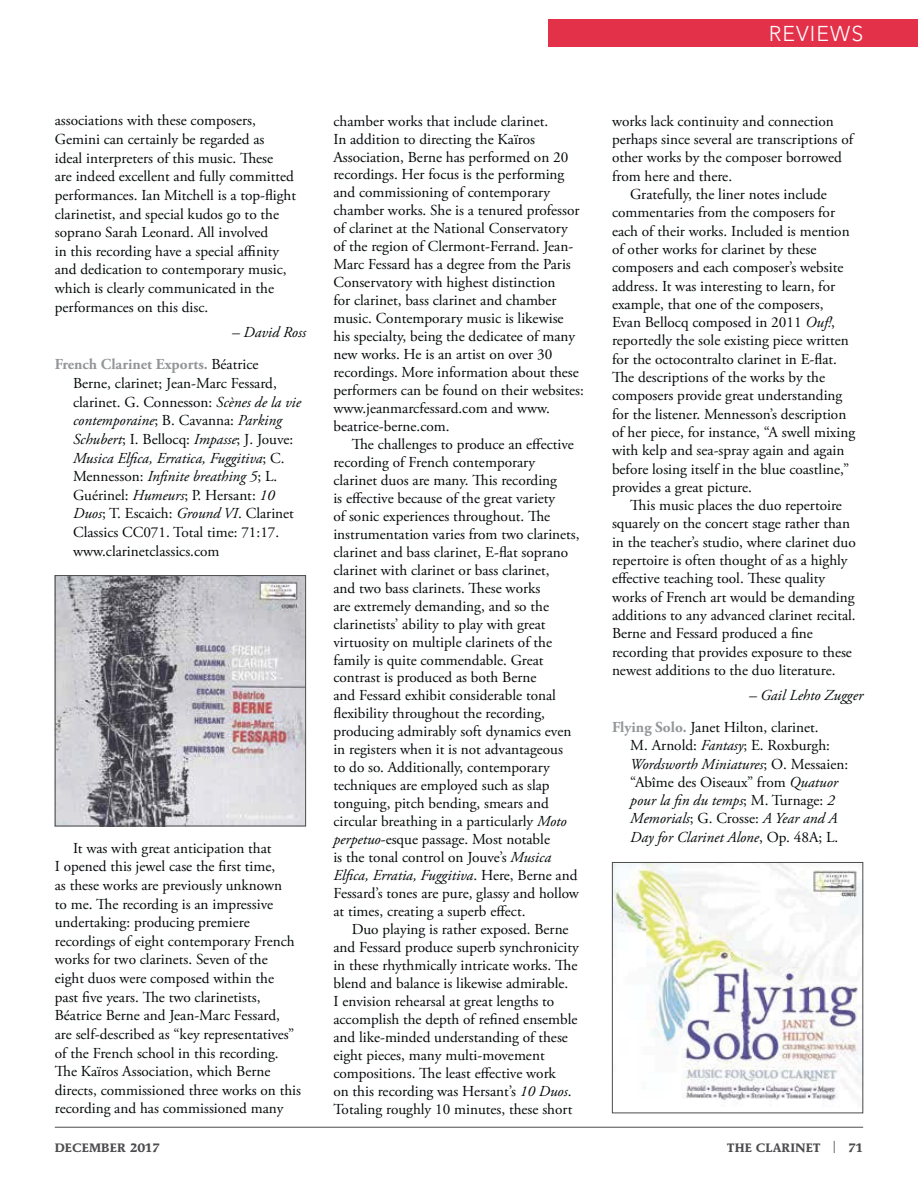
<style>
.page{position:relative;width:918px;height:1188px;background:#fff}
.page>*{position:absolute;margin:0;border:0;box-sizing:border-box;transform-origin:0 0}
.t1{font:300 21.3px "Avenir";letter-spacing:.05em;color:#fff}
.t2{font:15.15px/18px "Adobe Garamond Pro";color:#040809}
.t3{font:italic 15.15px/18.3px "Adobe Garamond Pro";color:#040809}
.t4{font:700 15.15px/32.2px "Adobe Garamond Pro";color:#939698}
.t5{font:700 12.15px "AT Mendoza Roman";color:#4d4d4f}
.s1{font-weight:400;font-style:italic;color:#040809}
.s2{font-weight:400;color:#040809}
.s3{font-style:italic}
.s4{font-weight:700;color:#939698}
.s5{font-style:normal}
</style>
<div class="page">
<hr style="left:55px;top:1127px;width:808px;height:1px;background:#4d4d4f">
<div style="left:548px;top:19px;width:370px;height:27px;background:#e4314a"></div>
<img style="left:57px;top:577px;width:247px;height:247px">
<div style="left:55px;top:575px;width:251px;height:251px;border:1px solid #4d4d4f"></div>
<img style="left:614px;top:864px;width:247px;height:237px">
<div style="left:612px;top:862px;width:251px;height:251px;border:1px solid #4d4d4f"></div>
<h1 class="t1" style="left:769px;top:24px;width:96px">REVIEWS</h1>
<p class="t2" style="left:55px;top:113px;width:243px;line-height:18.6px">associations with these composers, Gemini can certainly be regarded as<br>ideal interpreters of this music. These<br>are indeed excellent and fully committed performances. Ian Mitchell is a top-flight clarinetist, and special kudos go to the soprano Sarah Leonard. All involved<br>in this recording have a special affinity and dedication to contemporary music, which is clearly communicated in the performances on this disc.</p>
<p class="t4" style="left:55px;top:316px;width:253px;text-indent:177px"><span class="s1">– David Ross<br></span>French Clarinet Exports. <span class="s2">Béatrice</span></p>
<p class="t2" style="left:73px;top:375px;width:229px;line-height:18.6px">Berne, clarinet; Jean-Marc Fessard, clarinet. G. Connesson: <span class="s3">Scènes de la vie contemporaine</span>; B. Cavanna: <span class="s3">Parking Schubert</span>; I. Bellocq: <span class="s3">Impasse</span>; J. Jouve:<br><span class="s3">Musica Elfica, Erratica, Fuggitiva</span>; C.<br>Mennesson: <span class="s3">Infinite breathing 5</span>; L.<br>Guérinel: <span class="s3">Humeurs</span>; P. Hersant: <span class="s3">10<br>Duos</span>; T. Escaich: <span class="s3">Ground VI</span>. Clarinet Classics CC071. Total time: 71:17. www.clarinetclassics.com</p>
<p class="t2" style="left:55px;top:840px;width:248px;line-height:18.6px;text-indent:18px">It was with great anticipation that<br>I opened this jewel case the first time,<br>as these works are previously unknown<br>to me. The recording is an impressive undertaking: producing premiere recordings of eight contemporary French works for two clarinets. Seven of the<br>eight duos were composed within the past five years. The two clarinetists, Béatrice Berne and Jean-Marc Fessard,<br>are self-described as “key representatives” of the French school in this recording.<br>The Kaïros Association, which Berne directs, commissioned three works on this recording and has commissioned many</p>
<p class="t2" style="left:333px;top:113px;width:252px">chamber works that include clarinet.<br>In addition to directing the Kaïros Association, Berne has performed on 20 recordings. Her focus is the performing and commissioning of contemporary chamber works. She is a tenured professor of clarinet at the National Conservatory<br>of the region of Clermont-Ferrand. Jean-Marc Fessard has a degree from the Paris Conservatory with highest distinction<br>for clarinet, bass clarinet and chamber music. Contemporary music is likewise his specialty, being the dedicatee of many new works. He is an artist on over 30 recordings. More information about these performers can be found on their websites: www.jeanmarcfessard.com and www. beatrice-berne.com.</p>
<p class="t2" style="left:333px;top:436px;width:248px;text-indent:18px">The challenges to produce an effective recording of French contemporary clarinet duos are many. This recording<br>is effective because of the great variety<br>of sonic experiences throughout. The instrumentation varies from two clarinets, clarinet and bass clarinet, E-flat soprano clarinet with clarinet or bass clarinet,<br>and two bass clarinets. These works<br>are extremely demanding, and so the clarinetists’ ability to play with great virtuosity on multiple clarinets of the family is quite commendable. Great contrast is produced as both Berne<br>and Fessard exhibit considerable tonal flexibility throughout the recording, producing admirably soft dynamics even in registers when it is not advantageous<br>to do so. Additionally, contemporary techniques are employed such as slap tonguing, pitch bending, smears and circular breathing in a particularly <span class="s3">Moto perpetuo</span>-esque passage. Most notable<br>is the tonal control on Jouve’s <span class="s3">Musica Elfica, Erratia, Fuggitiva</span>. Here, Berne and Fessard’s tones are pure, glassy and hollow at times, creating a superb effect.</p>
<p class="t2" style="left:333px;top:921px;width:247px;text-indent:18px">Duo playing is rather exposed. Berne and Fessard produce superb synchronicity in these rhythmically intricate works. The blend and balance is likewise admirable.<br>I envision rehearsal at great lengths to accomplish the depth of refined ensemble and like-minded understanding of these eight pieces, many multi-movement compositions. The least effective work<br>on this recording was Hersant’s <span class="s3">10 Duos</span>.<br>Totaling roughly 10 minutes, these short</p>
<p class="t2" style="left:612px;top:113px;width:223px">works lack continuity and connection</p>
<p class="t2" style="left:612px;top:132px;width:243px">perhaps since several are transcriptions of</p>
<p class="t2" style="left:612px;top:150px;width:231px">other works by the composer borrowed</p>
<p class="t2" style="left:612px;top:168px;width:122px">from here and there.</p>
<p class="t2" style="left:630px;top:186px;width:198px">Gratefully, the liner notes include</p>
<p class="t2" style="left:612px;top:205px;width:225px">commentaries from the composers for</p>
<p class="t2" style="left:612px;top:223px;width:239px">each of their works. Included is mention</p>
<p class="t2" style="left:612px;top:241px;width:206px">of other works for clarinet by these</p>
<p class="t2" style="left:612px;top:260px;width:233px">composers and each composer’s website</p>
<p class="t2" style="left:612px;top:278px;width:225px">address. It was interesting to learn, for</p>
<p class="t2" style="left:612px;top:296px;width:213px">example, that one of the composers,</p>
<p class="t2" style="left:612px;top:315px;width:224px">Evan Bellocq composed in 2011 <span class="s3">Ouf!</span>,</p>
<p class="t2" style="left:612px;top:333px;width:238px">reportedly the sole existing piece written</p>
<p class="t2" style="left:612px;top:351px;width:227px">for the octocontralto clarinet in E-flat.</p>
<p class="t2" style="left:612px;top:369px;width:215px">The descriptions of the works by the</p>
<p class="t2" style="left:612px;top:388px;width:232px">composers provide great understanding</p>
<p class="t2" style="left:612px;top:406px;width:236px">for the listener. Mennesson’s description</p>
<p class="t2" style="left:612px;top:424px;width:245px">of her piece, for instance, “A swell mixing</p>
<p class="t2" style="left:612px;top:443px;width:234px">with kelp and sea-spray again and again</p>
<p class="t2" style="left:612px;top:461px;width:239px">before losing itself in the blue coastline,”</p>
<p class="t2" style="left:612px;top:479px;width:142px">provides a great picture.</p>
<p class="t2" style="left:630px;top:498px;width:213px">This music places the duo repertoire</p>
<p class="t2" style="left:612px;top:516px;width:240px">squarely on the concert stage rather than</p>
<p class="t2" style="left:612px;top:534px;width:245px">in the teacher’s studio, where clarinet duo</p>
<p class="t2" style="left:612px;top:552px;width:237px">repertoire is often thought of as a highly</p>
<p class="t2" style="left:612px;top:571px;width:215px">effective teaching tool. These quality</p>
<p class="t2" style="left:612px;top:589px;width:244px">works of French art would be demanding</p>
<p class="t2" style="left:612px;top:607px;width:245px">additions to any advanced clarinet recital.</p>
<p class="t2" style="left:612px;top:626px;width:203px">Berne and Fessard produced a fine</p>
<p class="t2" style="left:612px;top:644px;width:242px">recording that provides exposure to these</p>
<p class="t2" style="left:612px;top:662px;width:225px">newest additions to the duo literature.</p>
<p class="t2" style="left:612px;top:680px;width:253px;line-height:32px;text-indent:137px"><span class="s3">– Gail Lehto Zugger<br></span><span class="s4">Flying Solo.</span> Janet Hilton, clarinet.</p>
<p class="t3" style="left:630px;top:737px;width:219px"><span class="s5">M. Arnold:</span> Fantasy<span class="s5">; E. Roxburgh:<br></span>Wordsworth Miniatures<span class="s5">; O. Messaien: “Abîme des Oiseaux” from</span> Quatuor pour la fin du temps<span class="s5">; M. Turnage:</span> 2<br>Memorials<span class="s5">; G. Crosse:</span> A Year and A Day for Clarinet Alone<span class="s5">, Op. 48A; L.</span></p>
<p class="t5" style="left:55px;top:1143px;width:107px">DECEMBER 2017</p>
<p class="t5" style="left:727px;top:1143px;width:138px">THE CLARINET <sup>|</sup> 71</p>
</div>
